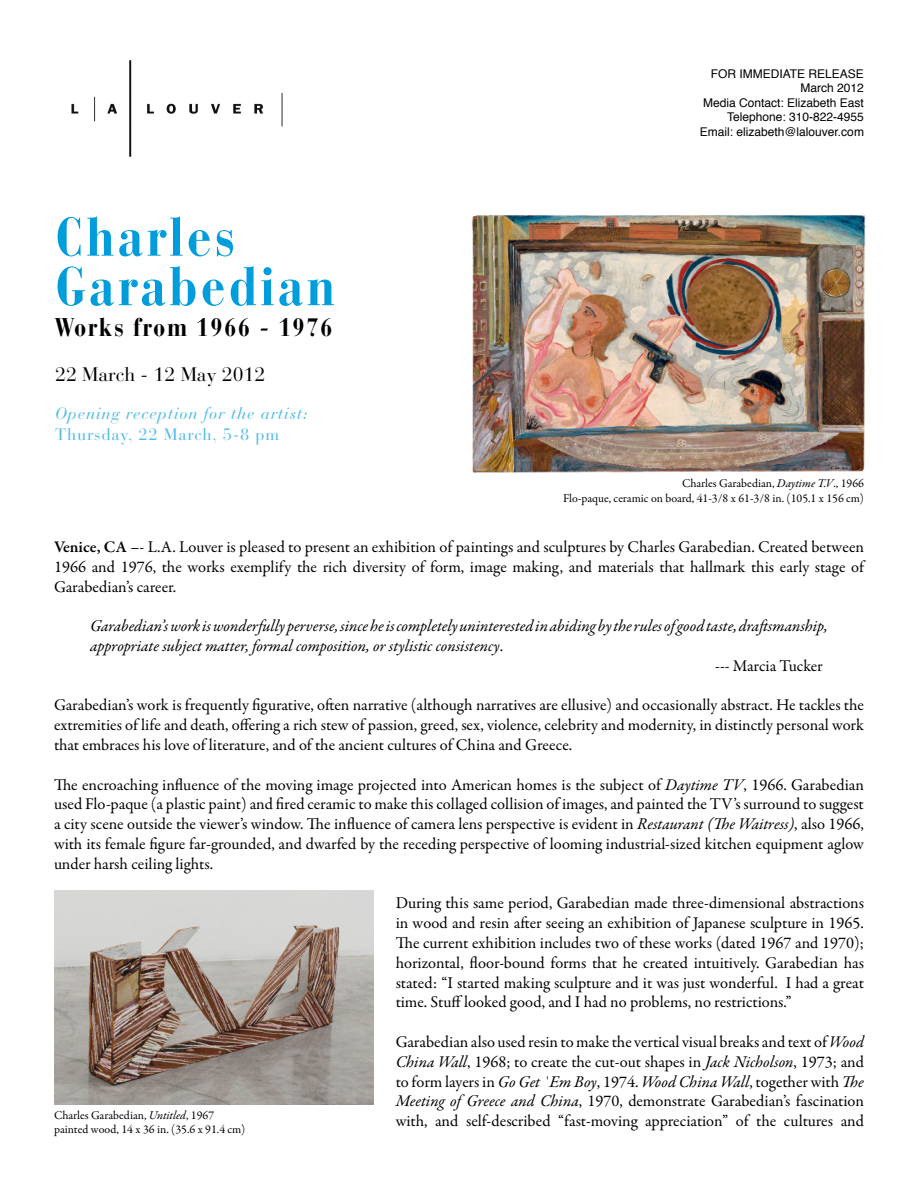
<style>
.page{position:relative;width:918px;height:1188px;background:#fff}
.page>*{position:absolute;margin:0;border:0;box-sizing:border-box;transform-origin:0 0}
.t1{font:700 condensed 54px "Bauer Bodoni Std";letter-spacing:.05em;color:#009ddc}
.t2{font:700 condensed 25.5px "Bauer Bodoni Std";letter-spacing:.06em;color:#000}
.t3{font:19.5px "Bauer Bodoni Std";color:#000}
.t4{font:16.5px/19.8px "Garamond Premr Pro";color:#000;text-align:justify}
.t5{font:italic 16.5px/19.8px "Garamond Premr Pro";letter-spacing:-.005em;color:#000}
.t6{font:italic 16.5px "Bauer Bodoni Std";letter-spacing:.05em;color:#4fbbe7}
.t7{font:16.5px "Bauer Bodoni Std";letter-spacing:.05em;color:#4fbbe7}
.t8{font:12px "Garamond Premr Pro";color:#000}
.t9{font:12px "Helvetica";color:#000}
.s1{font-style:italic}
.s2{font-weight:600}
.s3{font-style:normal}
</style>
<div class="page">
<img style="left:71px;top:60px;width:212px;height:97px">
<img style="left:471px;top:214px;width:395px;height:259px">
<img style="left:55px;top:890px;width:318px;height:214px">
<p class="t1" style="left:55px;top:206px;width:182px">Charles</p>
<p class="t1" style="left:55px;top:255px;width:282px">Garabedian</p>
<p class="t2" style="left:55px;top:312px;width:279px">Works from 1966 - 1976</p>
<p class="t3" style="left:55px;top:362px;width:212px">22 March - 12 May 2012</p>
<p class="t6" style="left:55px;top:403px;width:254px">Opening reception for the artist:</p>
<p class="t7" style="left:55px;top:425px;width:226px">Thursday, 22 March, 5-8 pm</p>
<p class="t9" style="left:711px;top:65px;width:155px">FOR IMMEDIATE RELEASE</p>
<p class="t9" style="left:801px;top:79px;width:65px">March 2012</p>
<p class="t9" style="left:703px;top:93px;width:162px">Media Contact: Elizabeth East</p>
<p class="t9" style="left:727px;top:108px;width:138px">Telephone: 310-822-4955</p>
<p class="t9" style="left:700px;top:122px;width:166px">Email: elizabeth@lalouver.com</p>
<p class="t8" style="left:682px;top:476px;width:183px">Charles Garabedian, <span class="s1">Daytime T.V</span>., 1966</p>
<p class="t8" style="left:563px;top:491px;width:302px">Flo-paque, ceramic on board, 41-3/8 x 61-3/8 in. (105.1 x 156 cm)</p>
<p class="t4" style="left:54px;top:537px;width:812px"><span class="s2">Venice, CA</span> –- L.A. Louver is pleased to present an exhibition of paintings and sculptures by Charles Garabedian. Created between 1966 and 1976, the works exemplify the rich diversity of form, image making, and materials that hallmark this early stage of Garabedian’s career.</p>
<p class="t5" style="left:90px;top:617px;width:740px">Garabedian’s work is wonderfully perverse, since he is completely uninterested in abiding by the rules of good taste, draftsmanship, appropriate subject matter, formal composition, or stylistic consistency<span class="s3">.</span></p>
<p class="t4" style="left:715px;top:656px;width:109px">--- Marcia Tucker</p>
<p class="t4" style="left:54px;top:696px;width:812px">Garabedian’s work is frequently figurative, often narrative (although narratives are ellusive) and occasionally abstract. He tackles the extremities of life and death, offering a rich stew of passion, greed, sex, violence, celebrity and modernity, in distinctly personal work that embraces his love of literature, and of the ancient cultures of China and Greece.</p>
<p class="t4" style="left:54px;top:775px;width:812px">The encroaching influence of the moving image projected into American homes is the subject of <span class="s1">Daytime TV</span>, 1966. Garabedian used Flo-paque (a plastic paint) and fired ceramic to make this collaged collision of images, and painted the TV’s surround to suggest a city scene outside the viewer’s window. The influence of camera lens perspective is evident in <span class="s1">Restaurant (The Waitress)</span>, also 1966, with its female figure far-grounded, and dwarfed by the receding perspective of looming industrial-sized kitchen equipment aglow under harsh ceiling lights.</p>
<p class="t4" style="left:396px;top:894px;width:470px">During this same period, Garabedian made three-dimensional abstractions in wood and resin after seeing an exhibition of Japanese sculpture in 1965.<br>The current exhibition includes two of these works (dated 1967 and 1970); horizontal, floor-bound forms that he created intuitively. Garabedian has stated: “I started making sculpture and it was just wonderful. I had a great time. Stuff looked good, and I had no problems, no restrictions.”</p>
<p class="t4" style="left:396px;top:1032px;width:470px">Garabedian also used resin to make the vertical visual breaks and text of <span class="s1">Wood China Wall</span>, 1968; to create the cut-out shapes in <span class="s1">Jack Nicholson</span>, 1973; and to form layers in <span class="s1">Go Get `Em Boy</span>, 1974. <span class="s1">Wood China Wall</span>, together with <span class="s1">The Meeting of Greece and China</span>, 1970, demonstrate Garabedian’s fascination with, and self-described “fast-moving appreciation” of the cultures and</p>
<p class="t8" style="left:54px;top:1108px;width:162px">Charles Garabedian, <span class="s1">Untitled</span>, 1967</p>
<p class="t8" style="left:54px;top:1122px;width:193px">painted wood, 14 x 36 in. (35.6 x 91.4 cm)</p>
</div>
